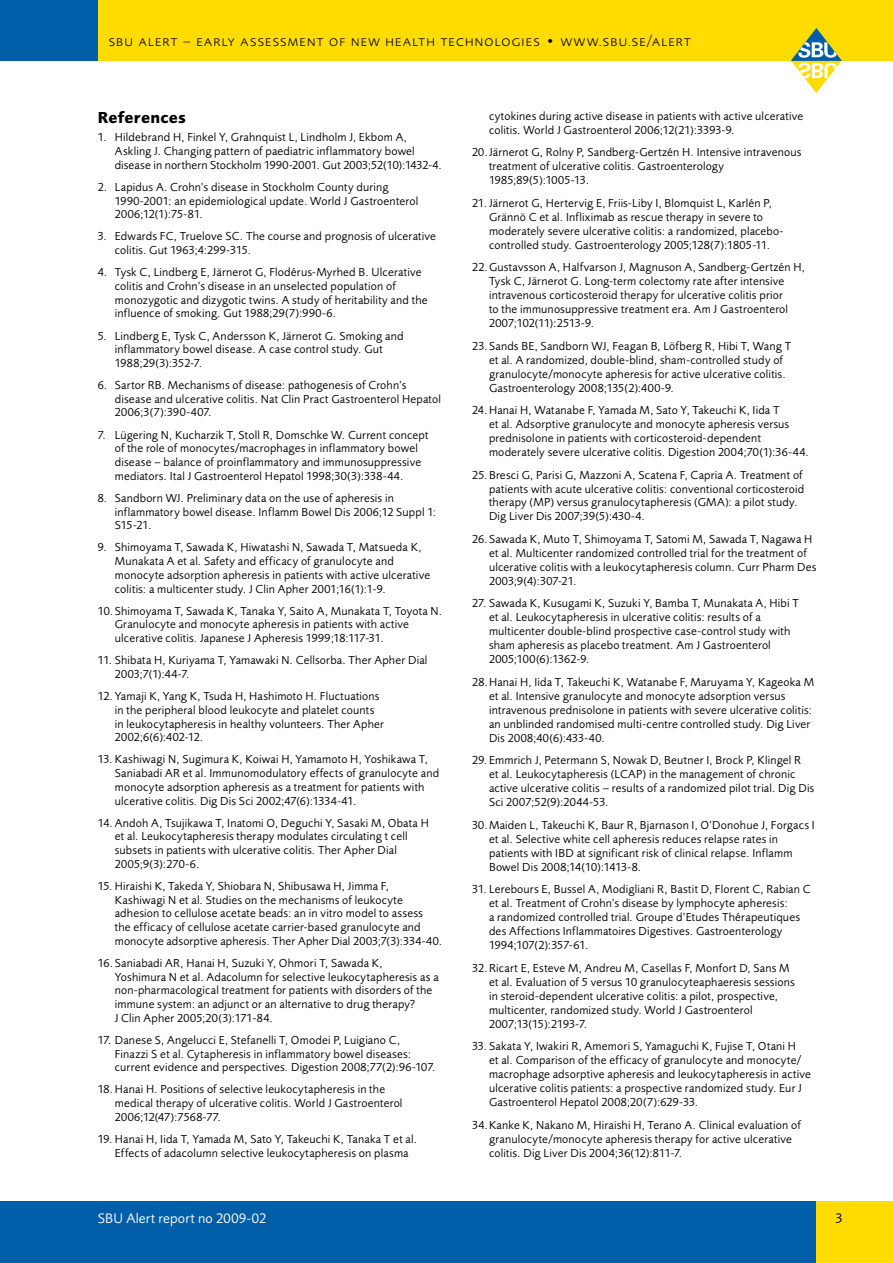
<style>
.page{position:relative;width:893px;height:1263px;background:#fff}
.page>*{position:absolute;margin:0;border:0;box-sizing:border-box;transform-origin:0 0}
.Rubrik_1_i_brödtext{font:700 16.5px "Foundry Sans";letter-spacing:.015em;color:#000}
.t1{font:300 15px "Foundry Sans Expert";letter-spacing:.06em;color:#000}
.t2{font:14.25px "Foundry Sans";letter-spacing:.01em;color:#fff}
.t3{font:14.25px "Foundry Sans";color:#000}
.Referenser{font:12px/14px "Foundry Sans";letter-spacing:.015em;color:#000}
</style>
<div class="page">
<div style="left:0;top:0;width:893px;height:61px;background:#ffdc00"></div>
<div style="left:0;top:0;width:98px;height:61px;background:#005ea8"></div>
<svg style="left:791px;top:28px;width:50px;height:65px"></svg>
<div style="left:0;top:1202px;width:893px;height:61px;background:#005ea8"></div>
<div style="left:816px;top:1202px;width:77px;height:61px;background:#ffdc00"></div>
<p class="t1" style="left:108px;top:32px;width:584px">sbu alert – early assessment of new health technologies • www.sbu.se/alert</p>
<p class="Rubrik_1_i_brödtext" style="left:98px;top:108px;width:90px">References</p>
<p class="Referenser" style="left:115px;top:130px;width:329px;text-indent:-17px">1. Hildebrand H, Finkel Y, Grahnquist L, Lindholm J, Ekbom A,<br>Askling J. Changing pattern of paediatric inflammatory bowel disease in northern Stockholm 1990-2001. Gut 2003;52(10):1432-4.</p>
<p class="Referenser" style="left:115px;top:180px;width:305px;text-indent:-17px">2. Lapidus A. Crohn’s disease in Stockholm County during<br>1990-2001: an epidemiological update. World J Gastroenterol<br>2006;12(1):75-81.</p>
<p class="Referenser" style="left:115px;top:229px;width:323px;text-indent:-17px">3. Edwards FC, Truelove SC. The course and prognosis of ulcerative colitis. Gut 1963;4:299-315.</p>
<p class="Referenser" style="left:115px;top:265px;width:314px;text-indent:-17px">4. Tysk C, Lindberg E, Järnerot G, Flodérus-Myrhed B. Ulcerative colitis and Crohn’s disease in an unselected population of monozygotic and dizygotic twins. A study of heritability and the influence of smoking. Gut 1988;29(7):990-6.</p>
<p class="Referenser" style="left:115px;top:329px;width:290px;text-indent:-17px">5. Lindberg E, Tysk C, Andersson K, Järnerot G. Smoking and inflammatory bowel disease. A case control study. Gut<br>1988;29(3):352-7.</p>
<p class="Referenser" style="left:115px;top:378px;width:328px;text-indent:-17px">6. Sartor RB. Mechanisms of disease: pathogenesis of Crohn’s disease and ulcerative colitis. Nat Clin Pract Gastroenterol Hepatol<br>2006;3(7):390-407.</p>
<p class="Referenser" style="left:115px;top:428px;width:315px;text-indent:-17px">7. Lügering N, Kucharzik T, Stoll R, Domschke W. Current concept of the role of monocytes/macrophages in inflammatory bowel disease – balance of proinflammatory and immunosuppressive mediators. Ital J Gastroenterol Hepatol 1998;30(3):338-44.</p>
<p class="Referenser" style="left:115px;top:491px;width:323px;text-indent:-17px">8. Sandborn WJ. Preliminary data on the use of apheresis in inflammatory bowel disease. Inflamm Bowel Dis 2006;12 Suppl 1:<br>S15-21.</p>
<p class="Referenser" style="left:115px;top:541px;width:317px;text-indent:-17px">9. Shimoyama T, Sawada K, Hiwatashi N, Sawada T, Matsueda K, Munakata A et al. Safety and efficacy of granulocyte and monocyte adsorption apheresis in patients with active ulcerative colitis: a multicenter study. J Clin Apher 2001;16(1):1-9.</p>
<p class="Referenser" style="left:115px;top:604px;width:329px;text-indent:-17px">10. Shimoyama T, Sawada K, Tanaka Y, Saito A, Munakata T, Toyota N.<br>Granulocyte and monocyte apheresis in patients with active ulcerative colitis. Japanese J Apheresis 1999;18:117-31.</p>
<p class="Referenser" style="left:115px;top:653px;width:314px;text-indent:-17px">11. Shibata H, Kuriyama T, Yamawaki N. Cellsorba. Ther Apher Dial<br>2003;7(1):44-7.</p>
<p class="Referenser" style="left:115px;top:689px;width:271px;text-indent:-17px">12. Yamaji K, Yang K, Tsuda H, Hashimoto H. Fluctuations in the peripheral blood leukocyte and platelet counts in leukocytapheresis in healthy volunteers. Ther Apher 2002;6(6):402-12.</p>
<p class="Referenser" style="left:115px;top:752px;width:326px;text-indent:-17px">13. Kashiwagi N, Sugimura K, Koiwai H, Yamamoto H, Yoshikawa T, Saniabadi AR et al. Immunomodulatory effects of granulocyte and monocyte adsorption apheresis as a treatment for patients with ulcerative colitis. Dig Dis Sci 2002;47(6):1334-41.</p>
<p class="Referenser" style="left:115px;top:816px;width:316px;text-indent:-17px">14.Andoh A, Tsujikawa T, Inatomi O, Deguchi Y, Sasaki M, Obata H et al. Leukocytapheresis therapy modulates circulating t cell subsets in patients with ulcerative colitis. Ther Apher Dial 2005;9(3):270-6.</p>
<p class="Referenser" style="left:115px;top:879px;width:329px;text-indent:-17px">15. Hiraishi K, Takeda Y, Shiobara N, Shibusawa H, Jimma F, Kashiwagi N et al. Studies on the mechanisms of leukocyte adhesion to cellulose acetate beads: an in vitro model to assess<br>the efficacy of cellulose acetate carrier-based granulocyte and monocyte adsorptive apheresis. Ther Apher Dial 2003;7(3):334-40.</p>
<p class="Referenser" style="left:115px;top:956px;width:325px;text-indent:-17px">16. Saniabadi AR, Hanai H, Suzuki Y, Ohmori T, Sawada K,<br>Yoshimura N et al. Adacolumn for selective leukocytapheresis as a non-pharmacological treatment for patients with disorders of the immune system: an adjunct or an alternative to drug therapy?<br>J Clin Apher 2005;20(3):171-84.</p>
<p class="Referenser" style="left:115px;top:1033px;width:322px;text-indent:-17px">17. Danese S, Angelucci E, Stefanelli T, Omodei P, Luigiano C,<br>Finazzi S et al. Cytapheresis in inflammatory bowel diseases: current evidence and perspectives. Digestion 2008;77(2):96-107.</p>
<p class="Referenser" style="left:115px;top:1082px;width:289px;text-indent:-17px">18.Hanai H. Positions of selective leukocytapheresis in the medical therapy of ulcerative colitis. World J Gastroenterol<br>2006;12(47):7568-77.</p>
<p class="Referenser" style="left:115px;top:1132px;width:304px;text-indent:-17px">19. Hanai H, Iida T, Yamada M, Sato Y, Takeuchi K, Tanaka T et al.<br>Effects of adacolumn selective leukocytapheresis on plasma</p>
<p class="t2" style="left:98px;top:1210px;width:170px">SBU Alert report no 2009-02</p>
<p class="Referenser" style="left:489px;top:109px;width:316px">cytokines during active disease in patients with active ulcerative colitis. World J Gastroenterol 2006;12(21):3393-9.</p>
<p class="Referenser" style="left:489px;top:145px;width:314px;text-indent:-17px">20.Järnerot G, Rolny P, Sandberg-Gertzén H. Intensive intravenous treatment of ulcerative colitis. Gastroenterology<br>1985;89(5):1005-13.</p>
<p class="Referenser" style="left:489px;top:196px;width:295px;text-indent:-17px">21.Järnerot G, Hertervig E, Friis-Liby I, Blomquist L, Karlén P, Grännö C et al. Infliximab as rescue therapy in severe to moderately severe ulcerative colitis: a randomized, placebo&shy;controlled study. Gastroenterology 2005;128(7):1805-11.</p>
<p class="Referenser" style="left:489px;top:260px;width:317px;text-indent:-17px">22.Gustavsson A, Halfvarson J, Magnuson A, Sandberg-Gertzén H, Tysk C, Järnerot G. Long-term colectomy rate after intensive intravenous corticosteroid therapy for ulcerative colitis prior<br>to the immunosuppressive treatment era. Am J Gastroenterol 2007;102(11):2513-9.</p>
<p class="Referenser" style="left:489px;top:339px;width:304px;text-indent:-17px">23.Sands BE, Sandborn WJ, Feagan B, Löfberg R, Hibi T, Wang T et al. A randomized, double-blind, sham-controlled study of granulocyte/monocyte apheresis for active ulcerative colitis.<br>Gastroenterology 2008;135(2):400-9.</p>
<p class="Referenser" style="left:489px;top:403px;width:321px;text-indent:-17px">24.Hanai H, Watanabe F, Yamada M, Sato Y, Takeuchi K, Iida T<br>et al. Adsorptive granulocyte and monocyte apheresis versus prednisolone in patients with corticosteroid-dependent moderately severe ulcerative colitis. Digestion 2004;70(1):36-44.</p>
<p class="Referenser" style="left:489px;top:467px;width:317px;text-indent:-17px">25.Bresci G, Parisi G, Mazzoni A, Scatena F, Capria A. Treatment of patients with acute ulcerative colitis: conventional corticosteroid therapy (MP) versus granulocytapheresis (GMA): a pilot study.<br>Dig Liver Dis 2007;39(5):430-4.</p>
<p class="Referenser" style="left:489px;top:532px;width:329px;text-indent:-17px">26.Sawada K, Muto T, Shimoyama T, Satomi M, Sawada T, Nagawa H et al. Multicenter randomized controlled trial for the treatment of ulcerative colitis with a leukocytapheresis column. Curr Pharm Des 2003;9(4):307-21.</p>
<p class="Referenser" style="left:489px;top:596px;width:312px;text-indent:-17px">27. Sawada K, Kusugami K, Suzuki Y, Bamba T, Munakata A, Hibi T et al. Leukocytapheresis in ulcerative colitis: results of a multicenter double-blind prospective case-control study with sham apheresis as placebo treatment. Am J Gastroenterol 2005;100(6):1362-9.</p>
<p class="Referenser" style="left:489px;top:675px;width:327px;text-indent:-17px">28.Hanai H, Iida T, Takeuchi K, Watanabe F, Maruyama Y, Kageoka M et al. Intensive granulocyte and monocyte adsorption versus intravenous prednisolone in patients with severe ulcerative colitis: an unblinded randomised multi-centre controlled study. Dig Liver Dis 2008;40(6):433-40.</p>
<p class="Referenser" style="left:489px;top:753px;width:327px;text-indent:-17px">29. Emmrich J, Petermann S, Nowak D, Beutner I, Brock P, Klingel R<br>et al. Leukocytapheresis (LCAP) in the management of chronic active ulcerative colitis – results of a randomized pilot trial. Dig Dis Sci 2007;52(9):2044-53.</p>
<p class="Referenser" style="left:489px;top:818px;width:327px;text-indent:-17px">30.Maiden L, Takeuchi K, Baur R, Bjarnason I, O’Donohue J, Forgacs I et al. Selective white cell apheresis reduces relapse rates in patients with IBD at significant risk of clinical relapse. Inflamm Bowel Dis 2008;14(10):1413-8.</p>
<p class="Referenser" style="left:489px;top:882px;width:323px;text-indent:-17px">31. Lerebours E, Bussel A, Modigliani R, Bastit D, Florent C, Rabian C et al. Treatment of Crohn’s disease by lymphocyte apheresis:<br>a randomized controlled trial. Groupe d’Etudes Thérapeutiques des Affections Inflammatoires Digestives. Gastroenterology 1994;107(2):357-61.</p>
<p class="Referenser" style="left:489px;top:961px;width:307px;text-indent:-17px">32.Ricart E, Esteve M, Andreu M, Casellas F, Monfort D, Sans M et al. Evaluation of 5 versus 10 granulocyteaphaeresis sessions in steroid-dependent ulcerative colitis: a pilot, prospective, multicenter, randomized study. World J Gastroenterol 2007;13(15):2193-7.</p>
<p class="Referenser" style="left:489px;top:1039px;width:323px;text-indent:-17px">33. Sakata Y, Iwakiri R, Amemori S, Yamaguchi K, Fujise T, Otani H<br>et al. Comparison of the efficacy of granulocyte and monocyte/ macrophage adsorptive apheresis and leukocytapheresis in active ulcerative colitis patients: a prospective randomized study. Eur J Gastroenterol Hepatol 2008;20(7):629-33.</p>
<p class="Referenser" style="left:489px;top:1118px;width:313px;text-indent:-17px">34.Kanke K, Nakano M, Hiraishi H, Terano A. Clinical evaluation of granulocyte/monocyte apheresis therapy for active ulcerative colitis. Dig Liver Dis 2004;36(12):811-7.</p>
<p class="t3" style="left:836px;top:1210px;width:9px">3</p>
</div>
